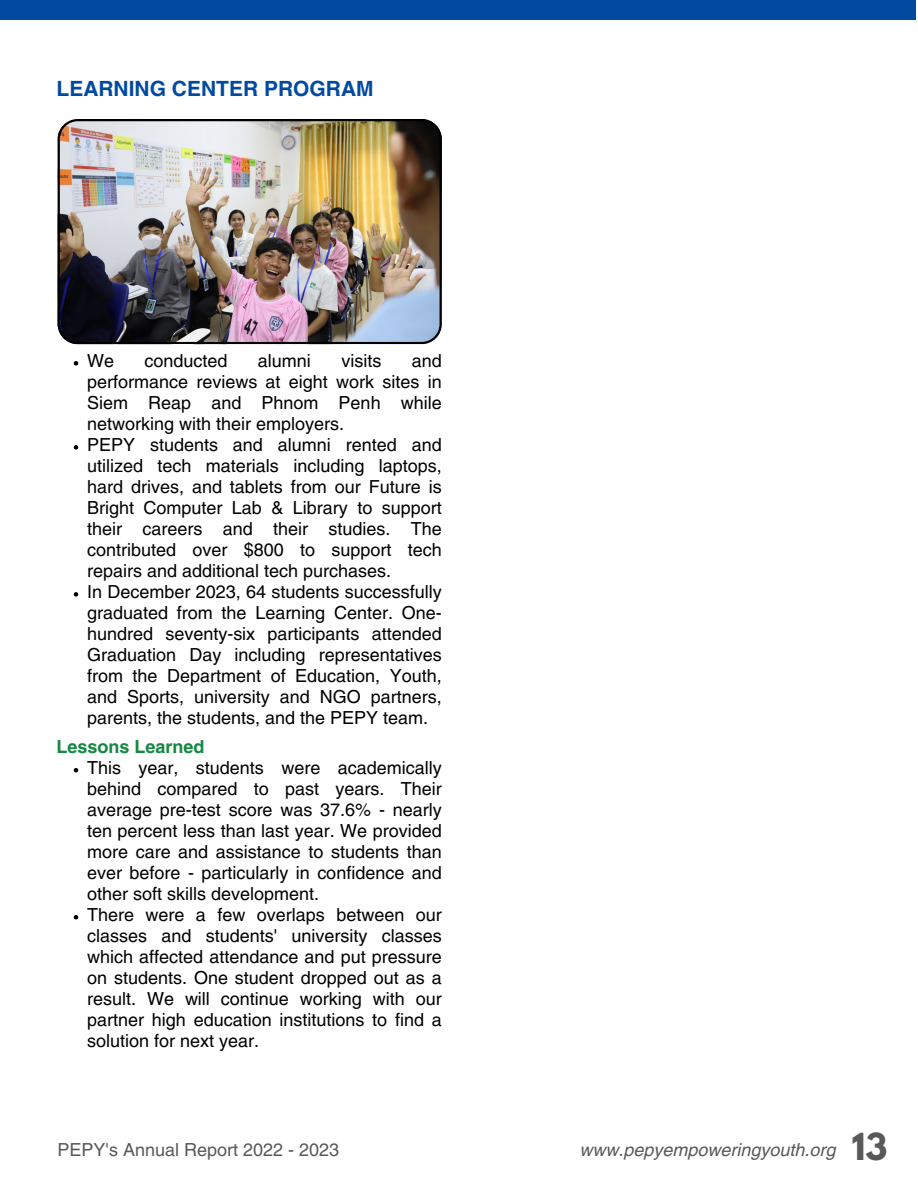
<style>
.page{position:relative;width:918px;height:1188px;background:#fff}
.page>*{position:absolute;margin:0;border:0;box-sizing:border-box;transform-origin:0 0}
.t1{font:700 21px "Helvetica LT Pro";color:#004aa0}
.t2{font:18px/21px "Helvetica LT Pro";color:#000}
.t3{font:italic 18px "Helvetica LT Pro";color:#595959}
.t4{font:18px "Helvetica LT Pro";color:#595959}
.t5{font:700 18px "Helvetica LT Pro";color:#158843}
.s1{font-family:"League Spartan";font-weight:700;font-style:normal;font-size:33px}
</style>
<div class="page">
<div style="left:0;top:0;width:916px;height:20px;background:#004aa0"></div>
<img style="left:58px;top:119px;width:384px;height:225px">
<svg style="left:74px;top:361px;width:4px;height:5px"></svg>
<svg style="left:74px;top:445px;width:4px;height:5px"></svg>
<svg style="left:74px;top:592px;width:4px;height:5px"></svg>
<svg style="left:74px;top:768px;width:4px;height:4px"></svg>
<svg style="left:74px;top:915px;width:4px;height:5px"></svg>
<p class="t1" style="left:57px;top:81px;width:319px">LEARNING CENTER PROGRAM</p>
<p class="t2" style="left:87px;top:352px;width:356px;text-indent:325px">and performance reviews at eight work sites in Siem Reap and Phnom Penh while networking with their employers.<br>PEPY students and alumni rented and utilized tech materials including laptops, hard drives, and tablets from our Future is Bright Computer Lab &amp; Library to support their careers and their studies. The contributed over $800 to support tech repairs and additional tech purchases.<br>In December 2023, 64 students successfully graduated from the Learning Center. One&shy;hundred seventy-six participants attended Graduation Day including representatives from the Department of Education, Youth, and Sports, university and NGO partners, parents, the students, and the PEPY team.</p>
<p class="t5" style="left:57px;top:740px;width:149px">Lessons Learned</p>
<p class="t2" style="left:87px;top:759px;width:356px">This year, students were academically behind compared to past years. Their average pre-test score was 37.6% - nearly ten percent less than last year. We provided more care and assistance to students than ever before - particularly in confidence and other soft skills development.<br>There were a few overlaps between our classes and students' university classes which affected attendance and put pressure on students. One student dropped out as a result. We will continue working with our partner high education institutions to find a solution for next year.</p>
<p class="t2" style="left:87px;top:352px;width:28px">We</p>
<p class="t2" style="left:145px;top:352px;width:85px">conducted</p>
<p class="t2" style="left:258px;top:352px;width:54px">alumni</p>
<p class="t2" style="left:341px;top:352px;width:41px">visits</p>
<p class="t4" style="left:58px;top:1143px;width:283px">PEPY's Annual Report 2022 - 2023</p>
<p class="t3" style="left:579px;top:1143px;width:310px">www.pepyempoweringyouth.org <span class="s1">13</span></p>
</div>
